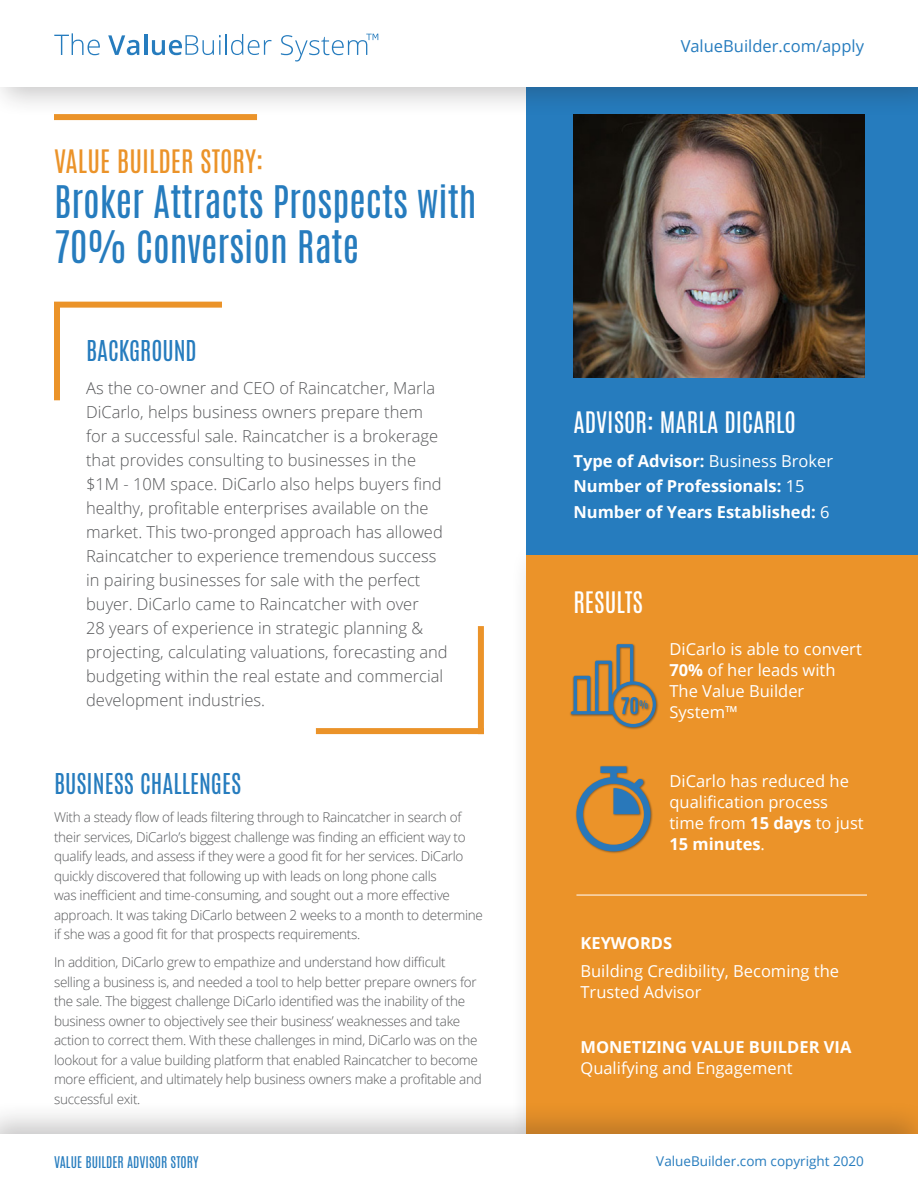
<style>
.page{position:relative;width:918px;height:1188px;background:#fff}
.page>*{position:absolute;margin:0;border:0;box-sizing:border-box;transform-origin:0 0}
.t1{font:37.5px/45px "Antonio";color:#267cbe}
.t2{font:27px "Antonio";color:#eb9329}
.t3{font:24.75px "Antonio";color:#fff}
.t4{font:24px "Antonio";color:#267cbe}
.t5{font:300 16.5px/24px "Open Sans";color:#57585a}
.t6{font:16.5px/21px "Open Sans";color:#fff}
.t7{font:700 16.5px/21px "Open Sans";color:#fff}
.t8{font:16.5px "Open Sans";color:#267cbe}
.t9{font:300 13.5px/19.5px "Open Sans";letter-spacing:-.02em;color:#57585a}
.t10{font:13.5px "Open Sans";color:#267cbe}
.t11{font:13.5px "Antonio";color:#267cbe}
.s1{font-weight:400}
.s2{font-weight:700}
</style>
<div class="page">
<div style="left:510px;top:538px;width:408px;height:628px;background:#fafafa"></div>
<div style="left:526px;top:554px;width:392px;height:580px;background:#eb9329"></div>
<div style="left:526px;top:85px;width:392px;height:469px;background:#267cbe"></div>
<div style="left:0;top:0;width:918px;height:118px;background:#231f20;opacity:.25"></div>
<div style="left:0;top:0;width:918px;height:86px;background:#fff"></div>
<div style="left:0;top:1100px;width:918px;height:88px;background:#231f20;opacity:.25"></div>
<div style="left:0;top:1134px;width:918px;height:54px;background:#fff"></div>
<svg style="left:54px;top:33px;width:46px;height:22px"></svg>
<svg style="left:108px;top:35px;width:31px;height:20px"></svg>
<hr style="left:144px;top:34px;width:3px;height:21px;background:#267cbe">
<svg style="left:152px;top:35px;width:69px;height:20px"></svg>
<hr style="left:225px;top:34px;width:2px;height:21px;background:#267cbe">
<svg style="left:231px;top:34px;width:41px;height:21px"></svg>
<svg style="left:281px;top:34px;width:97px;height:28px"></svg>
<svg style="left:576px;top:766px;width:76px;height:87px"></svg>
<div style="left:54px;top:114px;width:203px;height:6px;background:#eb9329"></div>
<div style="left:316px;top:728px;width:168px;height:6px;background:#eb9329"></div>
<div style="left:478px;top:626px;width:6px;height:108px;background:#eb9329"></div>
<div style="left:54px;top:302px;width:168px;height:6px;background:#eb9329"></div>
<div style="left:54px;top:302px;width:6px;height:98px;background:#eb9329"></div>
<img style="left:573px;top:114px;width:291px;height:263px">
<hr style="left:576px;top:895px;width:291px;height:1px;background:#fff">
<div style="left:570px;top:643px;width:89px;height:87px;background:#231f20;opacity:.5"></div>
<svg style="left:571px;top:644px;width:85px;height:83px"></svg>
<p class="t2" style="left:54px;top:141px;width:211px">VALUE BUILDER STORY:</p>
<p class="t1" style="left:54px;top:179px;width:424px">Broker Attracts Prospects with<br>70% Conversion Rate</p>
<p class="t4" style="left:86px;top:333px;width:112px">BACKGROUND</p>
<p class="t5" style="left:86px;top:375px;width:363px">As the co-owner and CEO of Raincatcher, Marla DiCarlo, helps business owners prepare them for a successful sale. Raincatcher is a brokerage that provides consulting to businesses in the $1M - 10M space. DiCarlo also helps buyers find healthy, profitable enterprises available on the market. This two-pronged approach has allowed Raincatcher to experience tremendous success in pairing businesses for sale with the perfect buyer. DiCarlo came to Raincatcher with over<br>28 years of experience in strategic planning &amp; projecting, calculating valuations, forecasting and budgeting within the real estate and commercial development industries.</p>
<p class="t4" style="left:54px;top:766px;width:189px">BUSINESS CHALLENGES</p>
<p class="t9" style="left:54px;top:807px;width:431px">With a steady flow of leads filtering through to Raincatcher in search of their services, DiCarlo’s biggest challenge was finding an efficient way to qualify leads, and assess if they were a good fit for her services. DiCarlo quickly discovered that following up with leads on long phone calls<br>was inefficient and time-consuming, and sought out a more effective approach. It was taking DiCarlo between 2 weeks to a month to determine if she was a good fit for that prospects requirements.</p>
<p class="t9" style="left:54px;top:952px;width:429px">In addition, DiCarlo grew to empathize and understand how difficult selling a business is, and needed a tool to help better prepare owners for the sale. The biggest challenge DiCarlo identified was the inability of the business owner to objectively see their business’ weaknesses and take action to correct them. With these challenges in mind, DiCarlo was on the lookout for a value building platform that enabled Raincatcher to become more efficient, and ultimately help business owners make a profitable and successful exit.</p>
<p class="t8" style="left:681px;top:35px;width:185px">ValueBuilder.com/apply</p>
<p class="t3" style="left:573px;top:404px;width:224px">ADVISOR: MARLA DICARLO</p>
<p class="t7" style="left:573px;top:450px;width:261px">Type of Advisor: <span class="s1">Business Broker</span></p>
<p class="t7" style="left:573px;top:475px;width:233px">Number of Professionals: <span class="s1">15</span></p>
<p class="t7" style="left:573px;top:501px;width:258px">Number of Years Established: <span class="s1">6</span></p>
<p class="t3" style="left:573px;top:585px;width:71px">RESULTS</p>
<p class="t6" style="left:669px;top:638px;width:194px">DiCarlo is able to convert<br><span class="s2">70%</span> of her leads with<br>The Value Builder<br>System™</p>
<p class="t6" style="left:669px;top:770px;width:196px">DiCarlo has reduced he qualification process time from <span class="s2">15 days</span> to just<br><span class="s2">15 minutes</span>.</p>
<p class="t7" style="left:580px;top:932px;width:93px">KEYWORDS</p>
<p class="t6" style="left:580px;top:960px;width:260px">Building Credibility, Becoming the<br>Trusted Advisor</p>
<p class="t7" style="left:580px;top:1037px;width:273px">MONETIZING VALUE BUILDER VIA<br><span class="s1">Qualifying and Engagement</span></p>
<p class="t11" style="left:54px;top:1153px;width:146px">VALUE BUILDER ADVISOR STORY</p>
<p class="t10" style="left:656px;top:1152px;width:209px">ValueBuilder.com copyright 2020</p>
</div>
